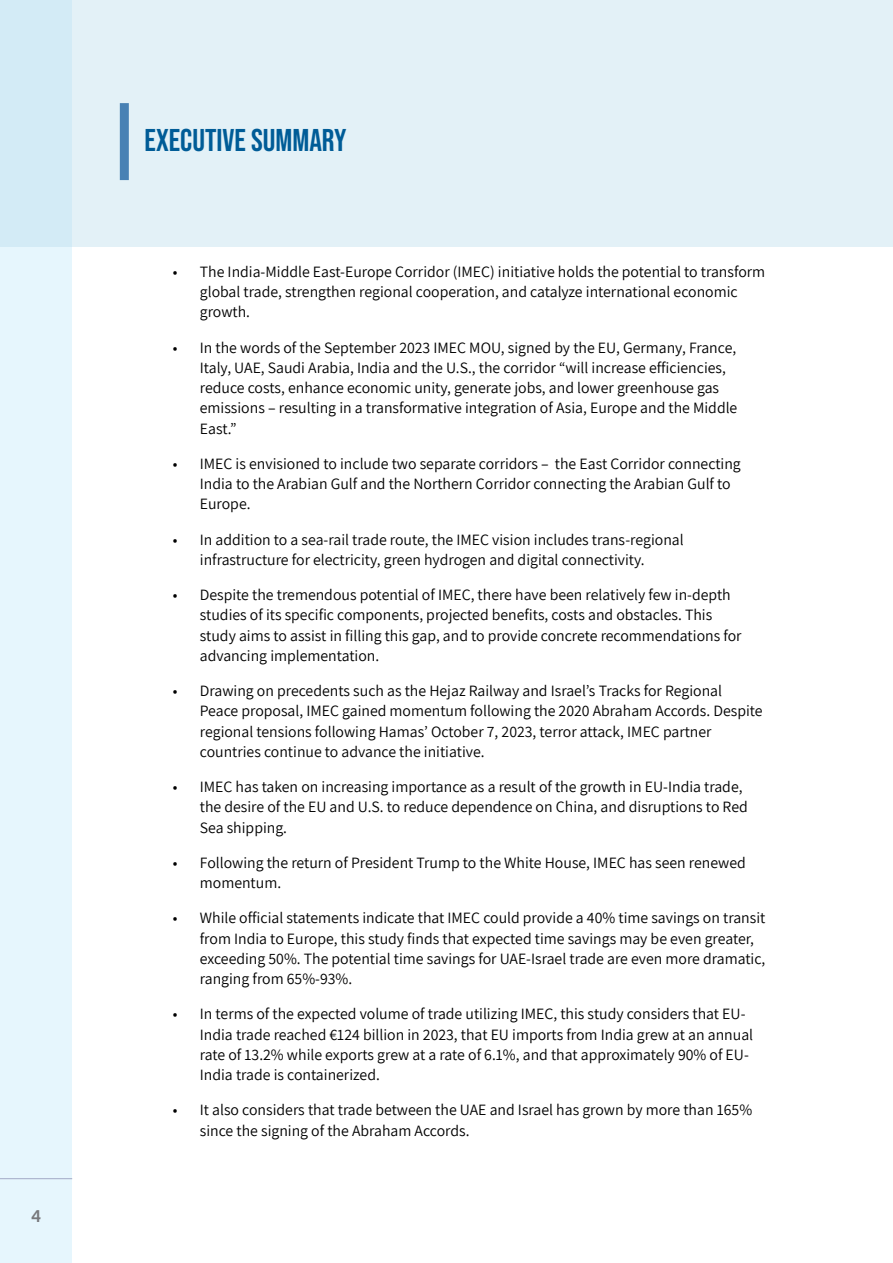
<style>
.page{position:relative;width:893px;height:1263px;background:#fff}
.page>*{position:absolute;margin:0;border:0;box-sizing:border-box;transform-origin:0 0}
.t1{font:31.5px "Bebas Neue";color:#005c97}
.t2{font:18px "Acumin Variable Concept";color:#77787b}
.t3{font:15.75px/20.2px "Assistant";color:#000}
</style>
<div class="page">
<div style="left:0;top:0;width:72px;height:1263px;background:#e6f6fd"></div>
<hr style="left:0;top:1178px;width:72px;height:1px;background:#a2aac6">
<div style="left:0;top:0;width:893px;height:247px;background:linear-gradient(to right,#deeff7,#e5f2f7)"></div>
<div style="left:120px;top:103px;width:9px;height:77px;background:#4881b4"></div>
<p class="t2" style="left:31px;top:1203px;width:11px">4</p>
<h1 class="t1" style="left:145px;top:122px;width:203px">EXECUTIVE SUMMARY</h1>
<p class="t3" style="left:200px;top:261px;width:567px;text-indent:-27px">• The India-Middle East-Europe Corridor (IMEC) initiative holds the potential to transform global trade, strengthen regional cooperation, and catalyze international economic growth.</p>
<p class="t3" style="left:200px;top:336px;width:539px;text-indent:-27px">• In the words of the September 2023 IMEC MOU, signed by the EU, Germany, France, Italy, UAE, Saudi Arabia, India and the U.S., the corridor “will increase efficiencies, reduce costs, enhance economic unity, generate jobs, and lower greenhouse gas emissions – resulting in a transformative integration of Asia, Europe and the Middle East.”</p>
<p class="t3" style="left:200px;top:453px;width:542px;text-indent:-27px">• IMEC is envisioned to include two separate corridors – the East Corridor connecting<br>India to the Arabian Gulf and the Northern Corridor connecting the Arabian Gulf to<br>Europe.</p>
<p class="t3" style="left:200px;top:528px;width:485px;text-indent:-27px">• In addition to a sea-rail trade route, the IMEC vision includes trans-regional infrastructure for electricity, green hydrogen and digital connectivity.</p>
<p class="t3" style="left:200px;top:584px;width:543px;text-indent:-27px">• Despite the tremendous potential of IMEC, there have been relatively few in-depth studies of its specific components, projected benefits, costs and obstacles. This study aims to assist in filling this gap, and to provide concrete recommendations for advancing implementation.</p>
<p class="t3" style="left:200px;top:680px;width:564px;text-indent:-27px">• Drawing on precedents such as the Hejaz Railway and Israel’s Tracks for Regional Peace proposal, IMEC gained momentum following the 2020 Abraham Accords. Despite regional tensions following Hamas’ October 7, 2023, terror attack, IMEC partner countries continue to advance the initiative.</p>
<p class="t3" style="left:200px;top:776px;width:549px;text-indent:-27px">• IMEC has taken on increasing importance as a result of the growth in EU-India trade, the desire of the EU and U.S. to reduce dependence on China, and disruptions to Red<br>Sea shipping.</p>
<p class="t3" style="left:200px;top:852px;width:547px;text-indent:-27px">• Following the return of President Trump to the White House, IMEC has seen renewed momentum.</p>
<p class="t3" style="left:200px;top:907px;width:567px;text-indent:-27px">• While official statements indicate that IMEC could provide a 40% time savings on transit from India to Europe, this study finds that expected time savings may be even greater, exceeding 50%. The potential time savings for UAE-Israel trade are even more dramatic, ranging from 65%-93%.</p>
<p class="t3" style="left:200px;top:1003px;width:555px;text-indent:-27px">• In terms of the expected volume of trade utilizing IMEC, this study considers that EU-India trade reached €124 billion in 2023, that EU imports from India grew at an annual rate of 13.2% while exports grew at a rate of 6.1%, and that approximately 90% of EU-India trade is containerized.</p>
<p class="t3" style="left:200px;top:1099px;width:554px;text-indent:-27px">• It also considers that trade between the UAE and Israel has grown by more than 165% since the signing of the Abraham Accords.</p>
</div>
